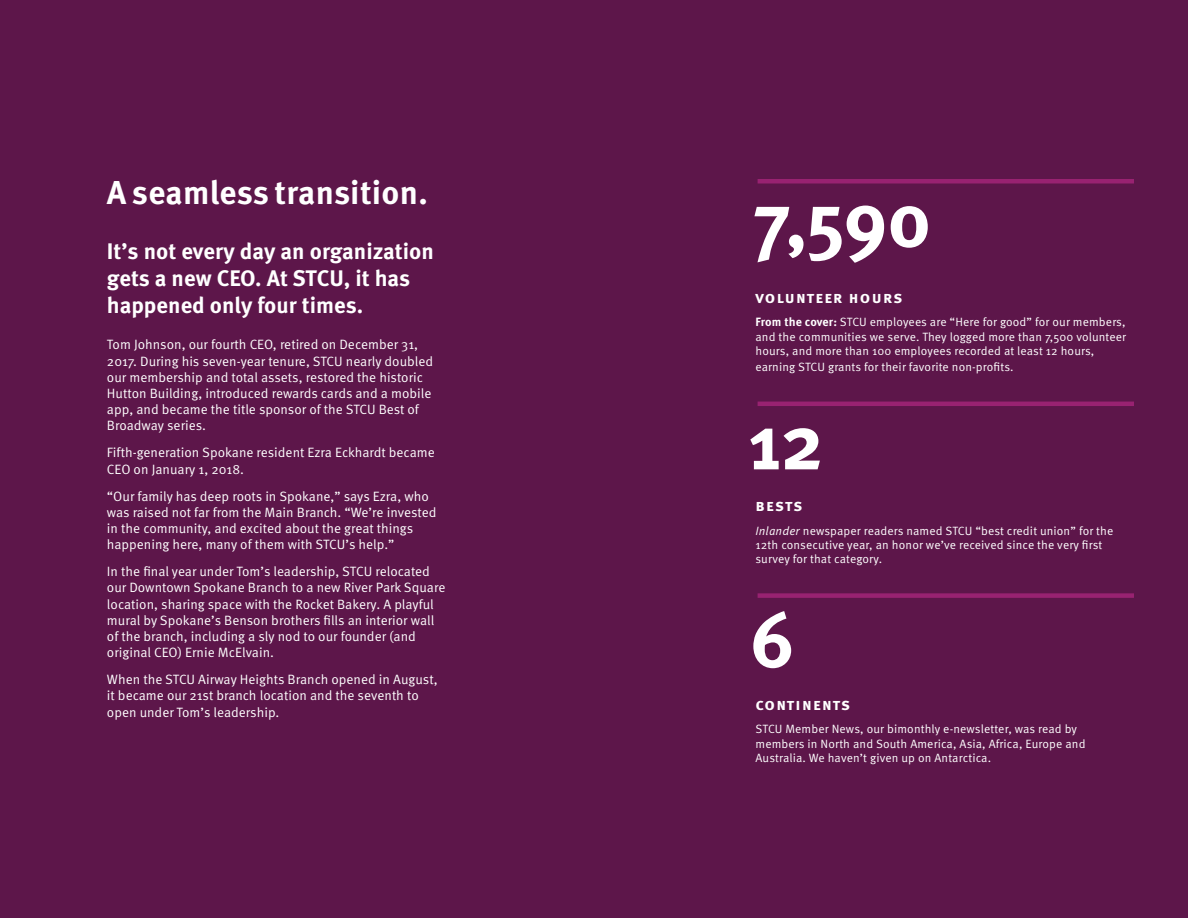
<style>
.page{position:relative;width:1188px;height:918px;background:#5d164a}
.page>*{position:absolute;margin:0;border:0;box-sizing:border-box;transform-origin:0 0}
.t1{font:700 78px "Meta Pro";color:#fff}
.t2{font:700 33px "Meta Pro";color:#fff}
.t3{font:700 22.5px/27px "Meta Pro";letter-spacing:-.01em;color:#fff}
.t4{font:700 16.5px "Meta Pro";letter-spacing:.07em;color:#fff}
.t5{font:13.5px/16.2px "Meta Pro";color:#fff}
.t6{font:12px/14.4px "Meta Pro";letter-spacing:.01em;color:#fff}
.s1{font-weight:700}
.s2{font-family:"Meta Pro Norm Ita"}
</style>
<div class="page">
<div style="left:758px;top:179px;width:376px;height:5px;background:#982271"></div>
<hr style="left:758px;top:402px;width:376px;height:4px;background:#982271">
<div style="left:758px;top:593px;width:376px;height:5px;background:#982271"></div>
<h2 class="t2" style="left:107px;top:172px;width:322px">A seamless transition.</h2>
<h3 class="t3" style="left:107px;top:238px;width:328px">It’s not every day an organization gets a new CEO. At STCU, it has happened only four times.</h3>
<p class="t5" style="left:107px;top:337px;width:328px">Tom Johnson, our fourth CEO, retired on December 31, 2017. During his seven-year tenure, STCU nearly doubled our membership and total assets, restored the historic Hutton Building, introduced rewards cards and a mobile app, and became the title sponsor of the STCU Best of Broadway series.</p>
<p class="t5" style="left:107px;top:445px;width:329px">Fifth-generation Spokane resident Ezra Eckhardt became<br>CEO on January 1, 2018.</p>
<p class="t5" style="left:107px;top:488px;width:331px">“Our family has deep roots in Spokane,” says Ezra, who was raised not far from the Main Branch. “We’re invested in the community, and excited about the great things happening here, many of them with STCU’s help.”</p>
<p class="t5" style="left:107px;top:564px;width:340px">In the final year under Tom’s leadership, STCU relocated our Downtown Spokane Branch to a new River Park Square location, sharing space with the Rocket Bakery. A playful mural by Spokane’s Benson brothers fills an interior wall of the branch, including a sly nod to our founder (and original CEO) Ernie McElvain.</p>
<p class="t5" style="left:107px;top:672px;width:332px">When the STCU Airway Heights Branch opened in August, it became our 21st branch location and the seventh to open under Tom’s leadership.</p>
<h1 class="t1" style="left:753px;top:170px;width:180px">7,590</h1>
<p class="t4" style="left:756px;top:287px;width:148px">volunteer hours</p>
<p class="t6" style="left:756px;top:315px;width:372px;text-align:justify"><span class="s1">From the cover:</span> STCU employees are “Here for good” for our members, and the communities we serve. They logged more than 7,500 volunteer hours, and more than 100 employees recorded at least 12 hours,</p>
<p class="t6" style="left:756px;top:360px;width:260px">earning STCU grants for their favorite non-profits.</p>
<h1 class="t1" style="left:748px;top:393px;width:78px">12</h1>
<p class="t4" style="left:756px;top:495px;width:49px">bests</p>
<p class="t6" style="left:756px;top:523px;width:359px"><span class="s2">Inlander</span> newspaper readers named STCU “best credit union” for the<br>12th consecutive year, an honor we’ve received since the very first survey for that category.</p>
<h1 class="t1" style="left:749px;top:591px;width:47px">6</h1>
<p class="t4" style="left:756px;top:694px;width:96px">continents</p>
<p class="t6" style="left:756px;top:722px;width:332px">STCU Member News, our bimonthly e-newsletter, was read by members in North and South America, Asia, Africa, Europe and<br>Australia. We haven’t given up on Antarctica.</p>
</div>
